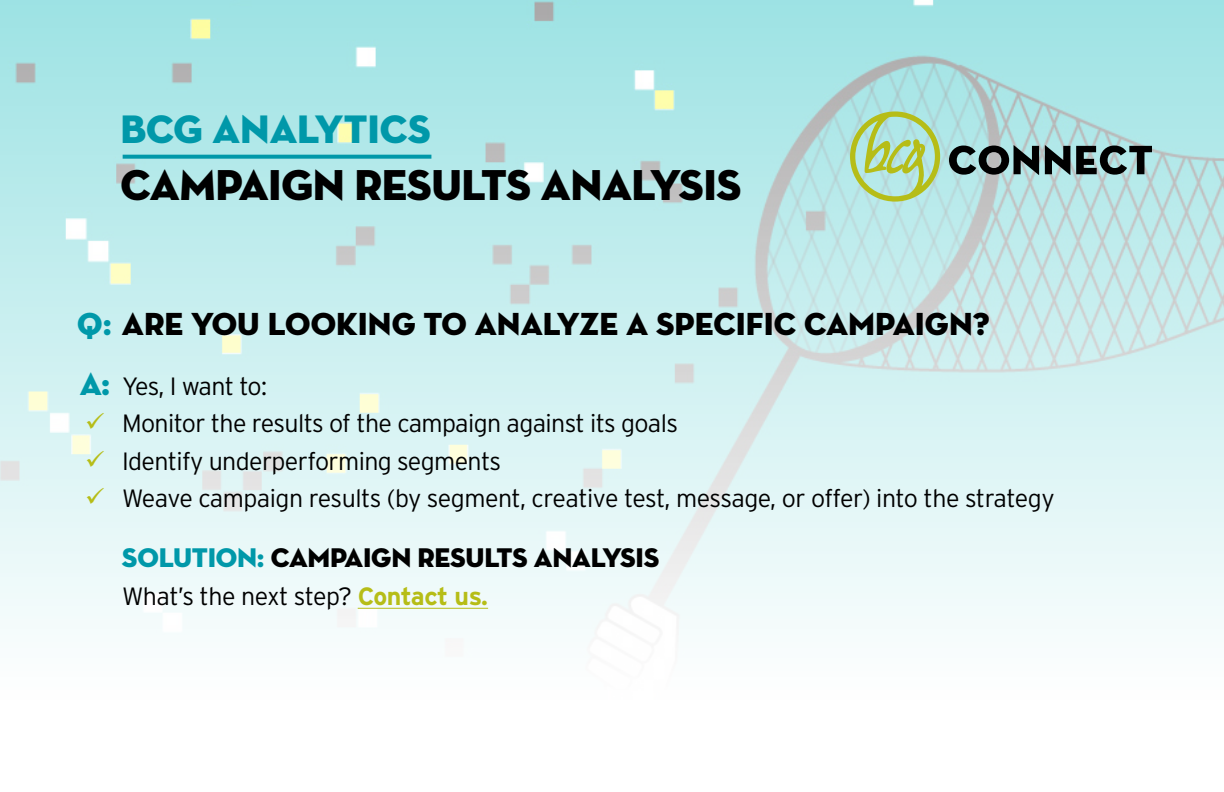
<style>
.page{position:relative;width:1224px;height:792px;background:#fff}
.page>*{position:absolute;margin:0;border:0;box-sizing:border-box;transform-origin:0 0}
.t1{font:44px "Neutraface Display Titling";letter-spacing:-.01em;color:#000}
.t2{font:40.4px "Neutraface Display Titling";color:#0098a9}
.t3{font:32.4px "Neutraface Display Titling";color:#000}
.t4{font:27.6px "Neutraface Display Titling";letter-spacing:-.01em;color:#000}
.t5{font:300 25px "Interstate";letter-spacing:-.025em;color:#000}
.s1{color:#0098a9}
.s2{font-family:"Neutraface Display Titling";font-weight:400;font-size:32.4px;color:#0098a9}
.s3{color:#b6bd17}
.s4{font-weight:700;color:#b6bd17}
</style>
<div class="page">
<img style="left:0;top:0;width:1224px;height:629px">
<hr style="left:358px;top:608px;width:130px;height:1px;background:#b6bd17">
<svg style="left:123px;top:155px;width:308px;height:4px"></svg>
<svg style="left:849px;top:110px;width:92px;height:122px;background:#b5dbb4"></svg>
<svg style="left:949px;top:145px;width:90px;height:30px;background:#576b6b"></svg>
<svg style="left:1045px;top:145px;width:25px;height:30px"></svg>
<svg style="left:1076px;top:146px;width:76px;height:29px;background:#566b6b"></svg>
<svg style="left:72px;top:432px;width:25px;height:1px"></svg>
<svg style="left:72px;top:470px;width:25px;height:1px"></svg>
<svg style="left:72px;top:507px;width:25px;height:1px"></svg>
<h2 class="t2" style="left:120px;top:104px;width:312px">BCG ANALYTICS</h2>
<h1 class="t1" style="left:120px;top:157px;width:623px">CAMPAIGN RESULTS ANALYSIS</h1>
<p class="t3" style="left:77px;top:304px;width:914px"><span class="s1">Q:</span> ARE YOU LOOKING TO ANALYZE A SPECIFIC CAMPAIGN?</p>
<p class="t5" style="left:80px;top:372px;width:189px"><span class="s2">A:</span> Yes, I want to:</p>
<p class="t5" style="left:85px;top:410px;width:595px"><span class="s3">✓</span> Monitor the results of the campaign against its goals</p>
<p class="t5" style="left:85px;top:447px;width:418px"><span class="s3">✓</span> Identify underperforming segments</p>
<p class="t5" style="left:85px;top:485px;width:971px"><span class="s3">✓</span> Weave campaign results (by segment, creative test, message, or offer) into the strategy</p>
<p class="t4" style="left:122px;top:541px;width:539px"><span class="s1">SOLUTION:</span> CAMPAIGN RESULTS ANALYSIS</p>
<p class="t5" style="left:122px;top:582px;width:368px">What’s the next step? <span class="s4">Contact us.</span></p>
</div>
